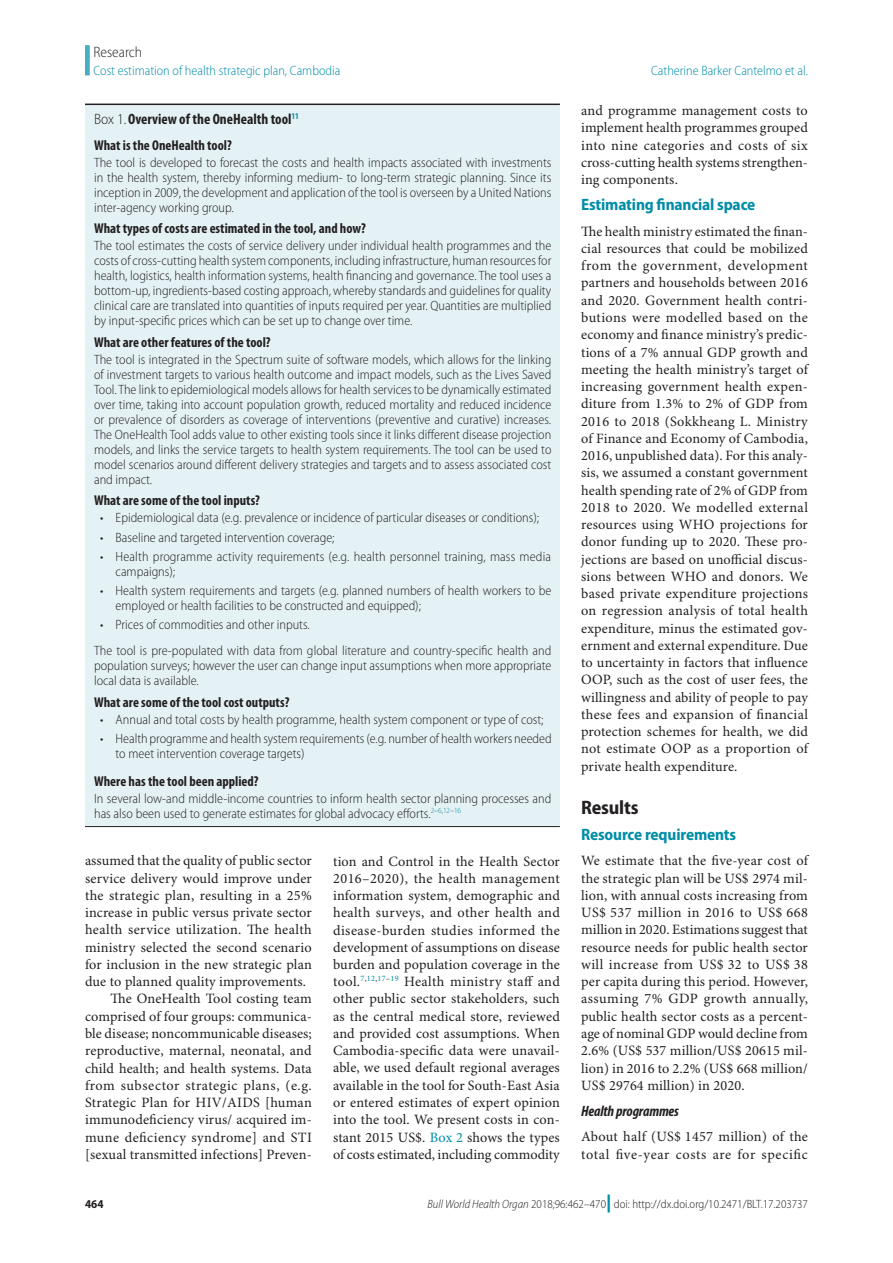
<style>
.page{position:relative;width:893px;height:1263px;background:#fff}
.page>*{position:absolute;margin:0;border:0;box-sizing:border-box;transform-origin:0 0}
.t1{font:700 semi-condensed 19.5px "Myriad Pro";letter-spacing:-.01em;color:#231f20}
.t2{font:700 semi-condensed 16.5px "Myriad Pro";letter-spacing:-.01em;color:#008da8}
.t3{font:700 condensed 15px "Myriad Pro";color:#231f20}
.t4{font:italic 700 condensed 15px "Myriad Pro";letter-spacing:-.01em;color:#231f20}
.t5{font:300 semi-condensed 15px "Myriad Pro";color:#231f20}
.t6{font:14.25px/17.2px "Minion Pro";letter-spacing:.01em;color:#231f20;text-align:justify}
.t7{font:700 condensed 14.25px "Myriad Pro";color:#231f20}
.t8{font:14.25px/17.2px "Minion Pro";letter-spacing:.035em;color:#231f20}
.t9{font:14.25px "Minion Pro";letter-spacing:.03em;color:#231f20}
.t10{font:300 semi-condensed 13.5px/15px "Myriad Pro";color:#231f20}
.t11{font:300 semi-condensed 13.5px "Myriad Pro";color:#008da8}
.t12{font:300 semi-condensed 12px "Myriad Pro";color:#231f20}
.t13{font:700 semi-condensed 12px "Myriad Pro";color:#231f20}
.s1{font-weight:300;font-stretch:semi-condensed}
.s2{color:#008da8}
.s3{font-style:italic}
.s4{font-weight:900;font-stretch:normal;font-size:18px;color:#008da8}
</style>
<div class="page">
<div style="left:85px;top:45px;width:5px;height:30px;background:#46afc4"></div>
<div style="left:85px;top:105px;width:474px;height:721px;background:#e5f2f5"></div>
<hr style="left:85px;top:104px;width:475px;height:1px;background:#231f20">
<hr style="left:85px;top:826px;width:475px;height:1px;background:#231f20">
<p class="t5" style="left:94px;top:44px;width:50px">Research</p>
<p class="t11" style="left:94px;top:63px;width:248px">Cost estimation of health strategic plan, Cambodia</p>
<p class="t11" style="left:651px;top:63px;width:158px">Catherine Barker Cantelmo et al.</p>
<p class="t3" style="left:94px;top:111px;width:206px"><span class="s1">Box 1.</span>Overview of the OneHealth tool<sup>11</sup></p>
<p class="t7" style="left:94px;top:137px;width:139px">What is the OneHealth tool?</p>
<p class="t10" style="left:94px;top:155px;width:459px;text-align:justify">The tool is developed to forecast the costs and health impacts associated with investments in the health system, thereby informing medium- to long-term strategic planning. Since its inception in 2009, the development and application of the tool is overseen by a United Nations inter-agency working group.</p>
<p class="t7" style="left:94px;top:221px;width:273px">What types of costs are estimated in the tool, and how?</p>
<p class="t10" style="left:94px;top:239px;width:459px;text-align:justify">The tool estimates the costs of service delivery under individual health programmes and the costs of cross-cutting health system components, including infrastructure, human resources for health, logistics, health information systems, health financing and governance. The tool uses a bottom-up, ingredients-based costing approach, whereby standards and guidelines for quality clinical care are translated into quantities of inputs required per year. Quantities are multiplied by input-specific prices which can be set up to change over time.</p>
<p class="t7" style="left:94px;top:334px;width:178px">What are other features of the tool?</p>
<p class="t10" style="left:94px;top:352px;width:459px;text-align:justify">The tool is integrated in the Spectrum suite of software models, which allows for the linking of investment targets to various health outcome and impact models, such as the Lives Saved Tool. The link to epidemiological models allows for health services to be dynamically estimated over time, taking into account population growth, reduced mortality and reduced incidence or prevalence of disorders as coverage of interventions (preventive and curative) increases.<br>The OneHealth Tool adds value to other existing tools since it links different disease projection models, and links the service targets to health system requirements. The tool can be used to model scenarios around different delivery strategies and targets and to assess associated cost and impact.</p>
<p class="t7" style="left:94px;top:493px;width:167px">What are some of the tool inputs?</p>
<p class="t10" style="left:100px;top:511px;width:440px">• Epidemiological data (e.g. prevalence or incidence of particular diseases or conditions);</p>
<p class="t10" style="left:100px;top:530px;width:236px">• Baseline and targeted intervention coverage;</p>
<p class="t10" style="left:116px;top:549px;width:437px;text-indent:-15px">• Health programme activity requirements (e.g. health personnel training, mass media campaigns);</p>
<p class="t10" style="left:116px;top:583px;width:437px;text-indent:-15px">• Health system requirements and targets (e.g. planned numbers of health workers to be employed or health facilities to be constructed and equipped);</p>
<p class="t10" style="left:94px;top:612px;width:459px;line-height:25.7px;text-indent:6px">• Prices of commodities and other inputs.<br>The tool is pre-populated with data from global literature and country-specific health and</p>
<p class="t10" style="left:94px;top:658px;width:459px">population surveys; however the user can change input assumptions when more appropriate local data is available.</p>
<p class="t7" style="left:94px;top:694px;width:197px">What are some of the tool cost outputs?</p>
<p class="t10" style="left:100px;top:712px;width:445px">• Annual and total costs by health programme, health system component or type of cost;</p>
<p class="t10" style="left:116px;top:731px;width:438px;text-indent:-15px">• Health programme and health system requirements (e.g. number of health workers needed to meet intervention coverage targets)</p>
<p class="t7" style="left:94px;top:773px;width:166px">Where has the tool been applied?</p>
<p class="t10" style="left:94px;top:791px;width:459px">In several low-and middle-income countries to inform health sector planning processes and has also been used to generate estimates for global advocacy efforts.<sup>2</sup><sup>–</sup><sup>6</sup><sup>,</sup><sup>12</sup><sup>–</sup><sup>16</sup></p>
<p class="t6" style="left:85px;top:853px;width:228px">assumed that the quality of public sector</p>
<p class="t6" style="left:85px;top:870px;width:228px">service delivery would improve under</p>
<p class="t6" style="left:85px;top:887px;width:228px">the strategic plan, resulting in a 25%</p>
<p class="t6" style="left:85px;top:904px;width:228px">increase in public versus private sector</p>
<p class="t9" style="left:85px;top:921px;width:228px">health service utilization. The health</p>
<p class="t6" style="left:85px;top:939px;width:228px">ministry selected the second scenario</p>
<p class="t6" style="left:85px;top:956px;width:228px">for inclusion in the new strategic plan</p>
<p class="t6" style="left:85px;top:974px;width:223px">due to planned quality improvements.</p>
<p class="t6" style="left:111px;top:991px;width:203px">The OneHealth Tool costing team</p>
<p class="t6" style="left:85px;top:1008px;width:228px">comprised of four groups: communica-</p>
<p class="t6" style="left:85px;top:1025px;width:228px">ble disease; noncommunicable diseases;</p>
<p class="t6" style="left:85px;top:1043px;width:228px">reproductive, maternal, neonatal, and</p>
<p class="t6" style="left:85px;top:1060px;width:228px">child health; and health systems. Data</p>
<p class="t8" style="left:85px;top:1077px;width:228px">from subsector strategic plans, (e.g.</p>
<p class="t6" style="left:85px;top:1094px;width:228px">Strategic Plan for HIV/AIDS [human</p>
<p class="t6" style="left:85px;top:1112px;width:228px">immunodeficiency virus/ acquired im-</p>
<p class="t9" style="left:85px;top:1128px;width:228px">mune deficiency syndrome] and STI</p>
<p class="t6" style="left:85px;top:1146px;width:228px">[sexual transmitted infections] Preven-</p>
<p class="t6" style="left:333px;top:853px;width:228px">tion and Control in the Health Sector 2016–2020), the health management information system, demographic and health surveys, and other health and disease-burden studies informed the development of assumptions on disease burden and population coverage in the tool.<sup>7</sup><sup>,</sup><sup>12</sup><sup>,</sup><sup>17</sup><sup>–</sup><sup>19</sup> Health ministry staff and other public sector stakeholders, such as the central medical store, reviewed and provided cost assumptions. When Cambodia-specific data were unavail&shy;able, we used default regional averages available in the tool for South-East Asia or entered estimates of expert opinion into the tool. We present costs in con&shy;stant 2015 US$. <span class="s2">Box 2</span> shows the types of costs estimated, including commodity</p>
<p class="t6" style="left:581px;top:102px;width:228px">and programme management costs to implement health programmes grouped into nine categories and costs of six cross-cutting health systems strengthen&shy;ing components.</p>
<p class="t2" style="left:581px;top:195px;width:176px">Estimating financial space</p>
<p class="t6" style="left:581px;top:223px;width:228px">The health ministry estimated the finan&shy;cial resources that could be mobilized from the government, development partners and households between 2016 and 2020. Government health contri&shy;butions were modelled based on the economy and finance ministry’s predic&shy;tions of a 7% annual GDP growth and meeting the health ministry’s target of increasing government health expen&shy;diture from 1.3% to 2% of GDP from 2016 to 2018 (Sokkheang L. Ministry of Finance and Economy of Cambodia, 2016, unpublished data). For this analy&shy;sis, we assumed a constant government health spending rate of 2% of GDP from 2018 to 2020. We modelled external resources using WHO projections for donor funding up to 2020. These pro&shy;jections are based on unofficial discus&shy;sions between WHO and donors. We based private expenditure projections on regression analysis of total health expenditure, minus the estimated gov&shy;ernment and external expenditure. Due to uncertainty in factors that influence OOP, such as the cost of user fees, the willingness and ability of people to pay these fees and expansion of financial protection schemes for health, we did not estimate OOP as a proportion of private health expenditure.</p>
<h1 class="t1" style="left:581px;top:796px;width:59px">Results</h1>
<p class="t2" style="left:581px;top:825px;width:157px">Resource requirements</p>
<p class="t6" style="left:581px;top:853px;width:228px">We estimate that the five-year cost of the strategic plan will be US$ 2974 mil&shy;lion, with annual costs increasing from US$ 537 million in 2016 to US$ 668 million in 2020. Estimations suggest that resource needs for public health sector will increase from US$ 32 to US$ 38 per capita during this period. However, assuming 7% GDP growth annually, public health sector costs as a percent&shy;age of nominal GDP would decline from 2.6% (US$ 537 million/US$ 20615 mil&shy;lion) in 2016 to 2.2% (US$ 668 million/ US$ 29764 million) in 2020.</p>
<p class="t4" style="left:581px;top:1102px;width:99px">Health programmes</p>
<p class="t8" style="left:581px;top:1129px;width:228px">About half (US$ 1457 million) of the total five-year costs are for specific</p>
<p class="t13" style="left:85px;top:1197px;width:20px">464</p>
<p class="t12" style="left:427px;top:1198px;width:382px"><span class="s3">Bull World Health Organ</span> 2018;96:462–470<span class="s4">|</span> doi: http://dx.doi.org/10.2471/BLT.17.203737</p>
</div>
